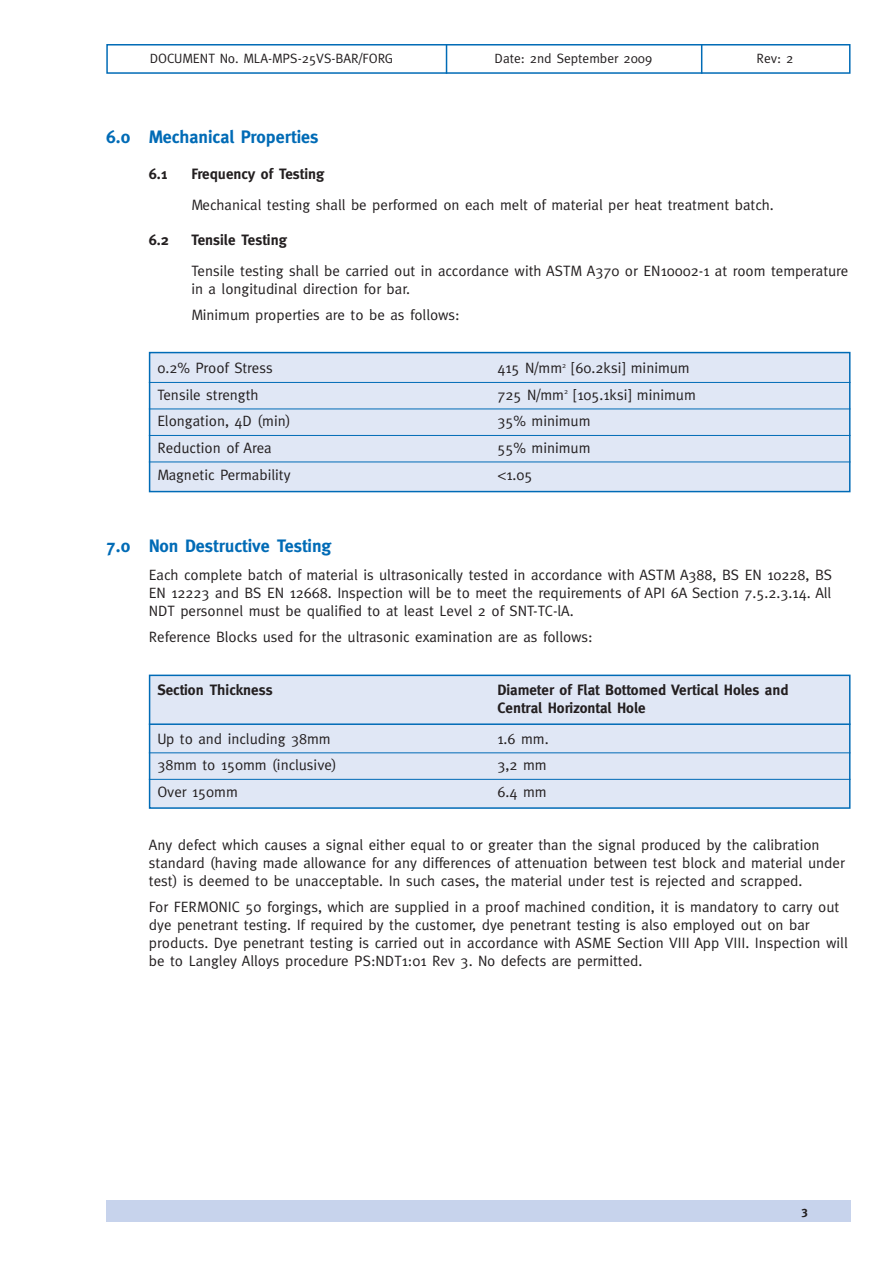
<style>
.page{position:relative;width:893px;height:1263px;background:#fff}
.page>*{position:absolute;margin:0;border:0;box-sizing:border-box;transform-origin:0 0}
.t1{font:700 18px "Meta";color:#006bb6}
.t2{font:15px/18px "Meta";color:#231f20}
.t3{font:700 15px/18px "Meta";color:#231f20}
.t4{font:13.5px "Meta";color:#231f20}
.t5{font:700 12px "Meta";color:#231f20}
.s1{font-family:"Helvetica Neue"}
</style>
<div class="page">
<div style="left:150px;top:676px;width:699px;height:131px;background:#e0e7f5"></div>
<div style="left:149px;top:675px;width:701px;height:134px;border:2px solid #006bb6"></div>
<div style="left:150px;top:353px;width:699px;height:138px;background:#e0e7f5"></div>
<div style="left:149px;top:352px;width:701px;height:140px;border:2px solid #006bb6"></div>
<div style="left:106px;top:44px;width:744px;height:30px;border:2px solid #006bb6"></div>
<hr style="left:446px;top:44px;width:1px;height:30px;background:#006bb6">
<hr style="left:701px;top:44px;width:1px;height:30px;background:#006bb6">
<div style="left:106px;top:1201px;width:744px;height:21px;background:#c7d3ec"></div>
<hr style="left:149px;top:382px;width:701px;height:1px;background:#006bb6">
<hr style="left:149px;top:409px;width:701px;height:1px;background:#006bb6">
<hr style="left:149px;top:435px;width:701px;height:1px;background:#006bb6">
<hr style="left:149px;top:462px;width:701px;height:1px;background:#006bb6">
<hr style="left:149px;top:723px;width:701px;height:2px;background:#006bb6">
<hr style="left:149px;top:752px;width:701px;height:1px;background:#006bb6">
<hr style="left:149px;top:779px;width:701px;height:1px;background:#006bb6">
<p class="t4" style="left:150px;top:53px;width:245px">DOCUMENT No. MLA-MPS-25VS-BAR/FORG</p>
<p class="t4" style="left:495px;top:53px;width:159px">Date: 2nd September 2009</p>
<p class="t4" style="left:756px;top:53px;width:39px">Rev: 2</p>
<p class="t1" style="left:106px;top:130px;width:214px">6.0 Mechanical Properties</p>
<p class="t3" style="left:149px;top:166px;width:20px">6.1</p>
<p class="t3" style="left:191px;top:166px;width:135px">Frequency of Testing</p>
<p class="t2" style="left:191px;top:197px;width:584px">Mechanical testing shall be performed on each melt of material per heat treatment batch.</p>
<p class="t3" style="left:149px;top:232px;width:22px">6.2</p>
<p class="t3" style="left:191px;top:232px;width:97px">Tensile Testing</p>
<p class="t2" style="left:191px;top:263px;width:658px">Tensile testing shall be carried out in accordance with ASTM A370 or EN10002-1 at room temperature in a longitudinal direction for bar.</p>
<p class="t2" style="left:191px;top:307px;width:270px">Minimum properties are to be as follows:</p>
<p class="t2" style="left:157px;top:360px;width:117px">0.2% Proof Stress</p>
<p class="t2" style="left:497px;top:360px;width:194px">415 N/mm<sup>2</sup> [60.2ksi] minimum</p>
<p class="t2" style="left:157px;top:387px;width:103px">Tensile strength</p>
<p class="t2" style="left:497px;top:387px;width:200px">725 N/mm<sup>2</sup> [105.1ksi] minimum</p>
<p class="t2" style="left:157px;top:413px;width:135px">Elongation, 4D (min)</p>
<p class="t2" style="left:497px;top:413px;width:94px">35% minimum</p>
<p class="t2" style="left:157px;top:440px;width:116px">Reduction of Area</p>
<p class="t2" style="left:497px;top:440px;width:94px">55% minimum</p>
<p class="t2" style="left:157px;top:466px;width:135px">Magnetic Permability</p>
<p class="t2" style="left:497px;top:466px;width:37px"><span class="s1">&lt;</span>1.05</p>
<p class="t1" style="left:106px;top:539px;width:227px">7.0 Non Destructive Testing</p>
<p class="t2" style="left:149px;top:567px;width:685px;text-align:justify">Each complete batch of material is ultrasonically tested in accordance with ASTM A388, BS EN 10228, BS EN 12223 and BS EN 12668. Inspection will be to meet the requirements of API 6A Section 7.5.2.3.14. All NDT personnel must be qualified to at least Level 2 of SNT-TC-lA.</p>
<p class="t2" style="left:149px;top:629px;width:445px">Reference Blocks used for the ultrasonic examination are as follows:</p>
<p class="t3" style="left:157px;top:682px;width:117px">Section Thickness</p>
<p class="t3" style="left:497px;top:682px;width:293px">Diameter of Flat Bottomed Vertical Holes and<br>Central Horizontal Hole</p>
<p class="t2" style="left:157px;top:731px;width:175px">Up to and including 38mm</p>
<p class="t2" style="left:497px;top:731px;width:53px">1.6 mm.</p>
<p class="t2" style="left:157px;top:757px;width:181px">38mm to 150mm (inclusive)</p>
<p class="t2" style="left:497px;top:757px;width:51px">3,2 mm</p>
<p class="t2" style="left:157px;top:784px;width:82px">Over 150mm</p>
<p class="t2" style="left:497px;top:784px;width:51px">6.4 mm</p>
<p class="t2" style="left:149px;top:837px;width:697px">Any defect which causes a signal either equal to or greater than the signal produced by the calibration standard (having made allowance for any differences of attenuation between test block and material under test) is deemed to be unacceptable. In such cases, the material under test is rejected and scrapped.</p>
<p class="t2" style="left:149px;top:899px;width:700px">For FERMONIC 50 forgings, which are supplied in a proof machined condition, it is mandatory to carry out dye penetrant testing. If required by the customer, dye penetrant testing is also employed out on bar products. Dye penetrant testing is carried out in accordance with ASME Section VIII App VIII. Inspection will be to Langley Alloys procedure PS:NDT1:01 Rev 3. No defects are permitted.</p>
<p class="t5" style="left:801px;top:1206px;width:8px">3</p>
</div>
